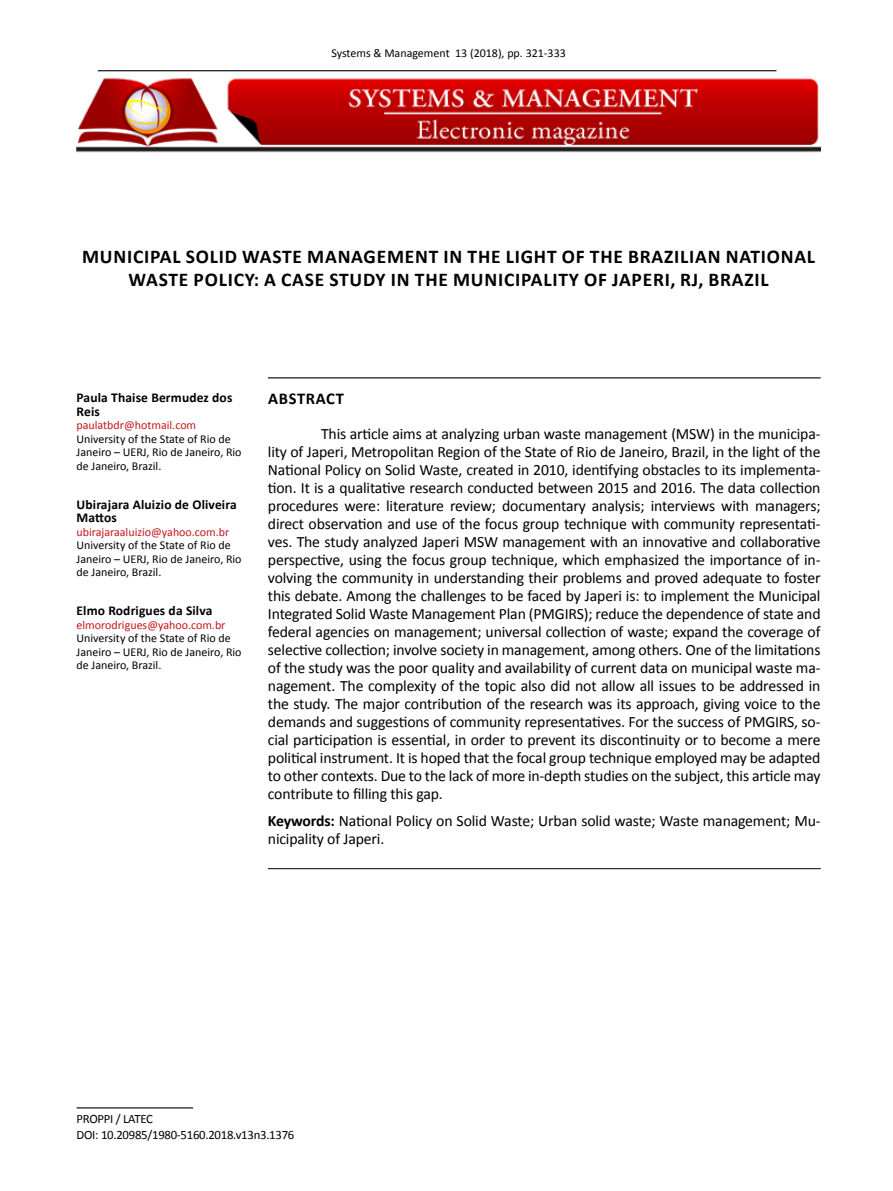
<style>
.page{position:relative;width:893px;height:1191px;background:#fff}
.page>*{position:absolute;margin:0;border:0;box-sizing:border-box;transform-origin:0 0}
.t1{font:700 19.5px/23.4px "Calibri";letter-spacing:.04em;color:#000;text-align:center}
.t2{font:700 16.5px "Calibri";letter-spacing:.04em;color:#000}
.t3{font:15.75px/18px "Calibri";letter-spacing:-.01em;color:#000;text-align:justify}
.t4{font:700 13.5px/13.5px "Calibri";letter-spacing:.01em;color:#000}
.t5{font:12.75px/15.3px "Calibri";letter-spacing:-.02em;color:#000}
.t6{font:12px/13.5px "Calibri";color:#000}
.t7{font:12px "Calibri";color:#c4161c}
.s1{font-weight:700}
</style>
<div class="page">
<hr style="left:98px;top:70px;width:678px;height:1px;background:#000">
<hr style="left:77px;top:1107px;width:116px;height:1px;background:#000">
<img style="left:77px;top:78px;width:744px;height:75px">
<hr style="left:268px;top:377px;width:553px;height:1px;background:#000">
<hr style="left:268px;top:868px;width:553px;height:1px;background:#000">
<p class="t6" style="left:331px;top:47px;width:236px">Systems &amp; Management 13 (2018), pp. 321-333</p>
<p class="t1" style="left:82px;top:244px;width:734px">MUNICIPAL SOLID WASTE MANAGEMENT IN THE LIGHT OF THE BRAZILIAN NATIONAL<br>WASTE POLICY: A CASE STUDY IN THE MUNICIPALITY OF JAPERI, RJ, BRAZIL</p>
<p class="t4" style="left:77px;top:391px;width:157px">Paula Thaise Bermudez dos<br>Reis</p>
<p class="t7" style="left:77px;top:418px;width:121px">paulatbdr@hotmail.com</p>
<p class="t6" style="left:77px;top:432px;width:167px">University of the State of Rio de<br>Janeiro – UERJ, Rio de Janeiro, Rio de Janeiro, Brazil.</p>
<p class="t4" style="left:77px;top:497px;width:162px">Ubirajara Aluizio de Oliveira<br>Mattos</p>
<p class="t7" style="left:77px;top:524px;width:154px">ubirajaraaluizio@yahoo.com.br</p>
<p class="t6" style="left:77px;top:538px;width:167px">University of the State of Rio de<br>Janeiro – UERJ, Rio de Janeiro, Rio de Janeiro, Brazil.</p>
<p class="t4" style="left:77px;top:604px;width:137px">Elmo Rodrigues da Silva</p>
<p class="t7" style="left:77px;top:617px;width:150px">elmorodrigues@yahoo.com.br</p>
<p class="t6" style="left:77px;top:631px;width:167px">University of the State of Rio de<br>Janeiro – UERJ, Rio de Janeiro, Rio de Janeiro, Brazil.</p>
<p class="t2" style="left:268px;top:388px;width:77px">ABSTRACT</p>
<p class="t3" style="left:268px;top:425px;width:554px;text-indent:53px">This article aims at analyzing urban waste management (MSW) in the municipa&shy;lity of Japeri, Metropolitan Region of the State of Rio de Janeiro, Brazil, in the light of the National Policy on Solid Waste, created in 2010, identifying obstacles to its implementa&shy;tion. It is a qualitative research conducted between 2015 and 2016. The data collection procedures were: literature review; documentary analysis; interviews with managers; direct observation and use of the focus group technique with community representati&shy;ves. The study analyzed Japeri MSW management with an innovative and collaborative perspective, using the focus group technique, which emphasized the importance of in&shy;volving the community in understanding their problems and proved adequate to foster this debate. Among the challenges to be faced by Japeri is: to implement the Municipal Integrated Solid Waste Management Plan (PMGIRS); reduce the dependence of state and federal agencies on management; universal collection of waste; expand the coverage of selective collection; involve society in management, among others. One of the limitations of the study was the poor quality and availability of current data on municipal waste ma&shy;nagement. The complexity of the topic also did not allow all issues to be addressed in the study. The major contribution of the research was its approach, giving voice to the demands and suggestions of community representatives. For the success of PMGIRS, so&shy;cial participation is essential, in order to prevent its discontinuity or to become a mere political instrument. It is hoped that the focal group technique employed may be adapted to other contexts. Due to the lack of more in-depth studies on the subject, this article may contribute to filling this gap.</p>
<p class="t3" style="left:268px;top:811px;width:554px"><span class="s1">Keywords:</span> National Policy on Solid Waste; Urban solid waste; Waste management; Mu&shy;nicipality of Japeri.</p>
<p class="t5" style="left:77px;top:1111px;width:219px">PROPPI / LATEC<br>DOI: 10.20985/1980-5160.2018.v13n3.1376</p>
</div>
